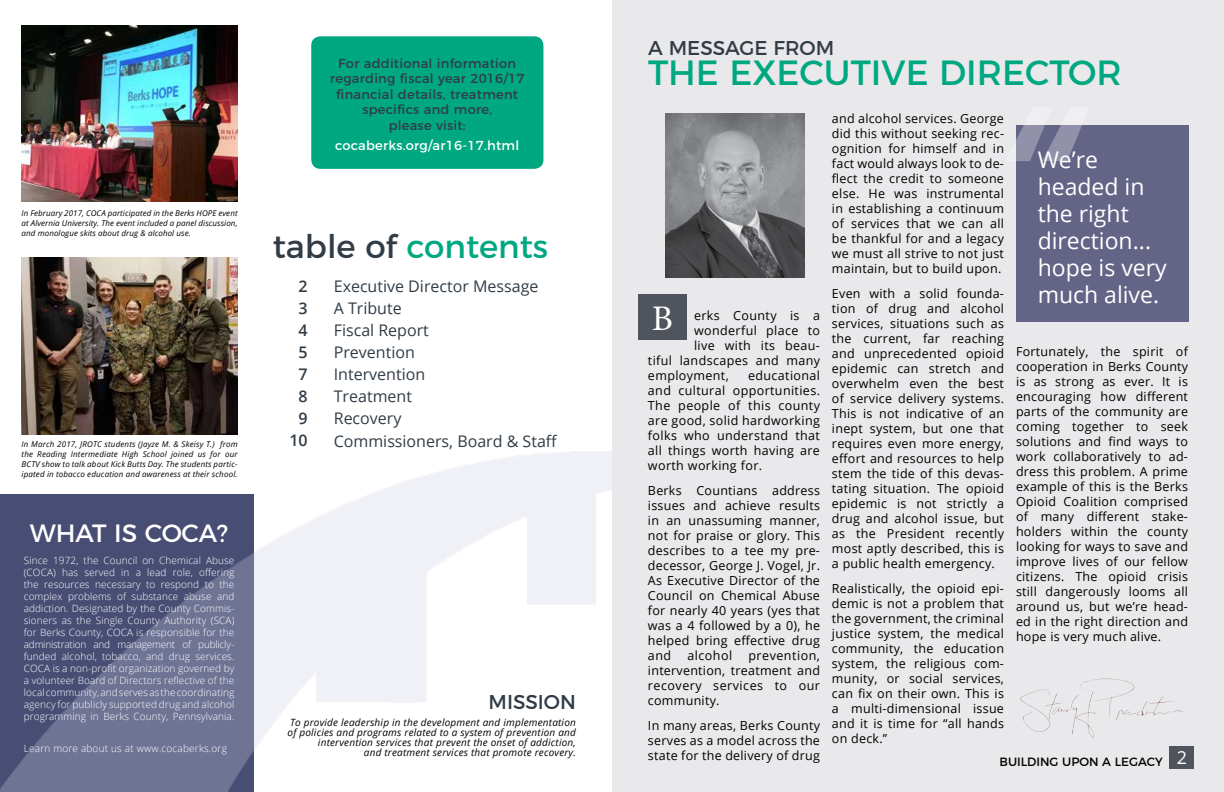
<style>
.page{position:relative;width:1224px;height:792px;background:#fff}
.page>*{position:absolute;margin:0;border:0;box-sizing:border-box;transform-origin:0 0}
.t1{font:36px "Minion Pro";color:#fff}
.t2{font:35px "Montserrat";color:#00a881}
.t3{font:32.5px "Montserrat";color:#00a881}
.t4{font:25px "Montserrat";letter-spacing:-.005em;color:#fff}
.t5{font:23px/27px "Open Sans";color:#fff}
.t6{font:20px "Montserrat";color:#313c46}
.t7{font:16px/22px "Open Sans";color:#313c46}
.t8{font:600 16px/22.1px "Open Sans";color:#313c46;text-align:center}
.t9{font:13px/15.6px "Montserrat";letter-spacing:.02em;color:#313c46;text-align:center}
.t10{font:13px "Montserrat";letter-spacing:.02em;color:#fff}
.t11{font:12.5px/15px "Open Sans";letter-spacing:.02em;color:#000;text-align:justify}
.t12{font:12.5px "Open Sans";letter-spacing:.04em;color:#000}
.t13{font:12px "Montserrat";color:#000}
.t14{font:300 10px/12px "Open Sans";letter-spacing:.01em;color:#fff;text-align:justify}
.t15{font:italic 10px/10px "Open Sans";letter-spacing:.02em;color:#000;text-align:right}
.t16{font:italic 8px/10px "Open Sans";letter-spacing:.015em;color:#000;text-align:justify}
.s1{color:#313c46}
.s2{font-family:"Open Sans";font-size:18px;color:#fff}
</style>
<div class="page">
<div style="left:612px;top:0;width:612px;height:792px;background:#e9e8ea"></div>
<img style="left:21px;top:258px;width:217px;height:176px">
<img style="left:22px;top:25px;width:216px;height:176px">
<div style="left:1170px;top:746px;width:24px;height:23px;background:#50545d"></div>
<div style="left:1016px;top:125px;width:172px;height:196px;background:#636486"></div>
<svg style="left:1016px;top:125px;width:66px;height:36px"></svg>
<div style="left:638px;top:294px;width:49px;height:46px;background:#50545d"></div>
<img style="left:666px;top:113px;width:138px;height:165px">
<img style="left:1020px;top:678px;width:163px;height:60px">
<img style="left:0;top:451px;width:612px;height:341px">
<div style="left:311px;top:36px;width:232px;height:133px;background:#00a881;border-radius:9px"></div>
<p class="t16" style="left:22px;top:207px;width:218px">In February 2017, COCA participated in the Berks HOPE event at Alvernia University. The event included a panel discussion, and monologue skits about drug &amp; alcohol use.</p>
<p class="t16" style="left:22px;top:439px;width:218px">In March 2017, JROTC students (Jayze M. &amp; Skeisy T.) from the Reading Intermediate High School joined us for our BCTV show to talk about Kick Butts Day. The students partic&shy;ipated in tobacco education and awareness at their school.</p>
<h3 class="t4" style="left:30px;top:513px;width:200px">WHAT IS COCA?</h3>
<p class="t14" style="left:24px;top:554px;width:212px">Since 1972, the Council on Chemical Abuse (COCA) has served in a lead role, offering the resources necessary to respond to the complex problems of substance abuse and addiction. Designated by the County Commis&shy;sioners as the Single County Authority (SCA) for Berks County, COCA is responsible for the administration and management of publicly&shy;funded alcohol, tobacco, and drug services.<br>COCA is a non-profit organization governed by a volunteer Board of Directors reflective of the local community, and serves as the coordinating agency for publicly supported drug and alcohol programming in Berks County, Pennsylvania.</p>
<p class="t14" style="left:24px;top:742px;width:205px">Learn more about us at www.cocaberks.org</p>
<p class="t9" style="left:330px;top:54px;width:196px">For additional information regarding fiscal year 2016/17 financial details, treatment specifics and more,<br>please visit:</p>
<p class="t10" style="left:335px;top:135px;width:186px">cocaberks.org/ar16-17.html</p>
<h3 class="t3" style="left:273px;top:221px;width:277px"><span class="s1">table of</span> contents</h3>
<p class="t7" style="left:334px;top:274px;width:206px">Executive Director Message<br>A Tribute<br>Fiscal Report<br>Prevention<br>Intervention<br>Treatment<br>Recovery</p>
<p class="t7" style="left:334px;top:430px;width:225px">Commissioners, Board &amp; Staff</p>
<p class="t8" style="left:290px;top:275px;width:20px">2<br>3<br>4<br>5<br>7<br>8<br>9<br>10</p>
<h3 class="t6" style="left:489px;top:686px;width:89px">MISSION</h3>
<p class="t15" style="left:288px;top:717px;width:290px">To provide leadership in the development and implementation of policies and programs related to a system of prevention and intervention services that prevent the onset of addiction,<br>and treatment services that promote recovery.</p>
<h3 class="t6" style="left:648px;top:32px;width:188px">A MESSAGE FROM</h3>
<h2 class="t2" style="left:648px;top:45px;width:475px">THE EXECUTIVE DIRECTOR</h2>
<h1 class="t1" style="left:652px;top:294px;width:23px">B</h1>
<p class="t11" style="left:694px;top:307px;width:127px">erks County is a</p>
<p class="t11" style="left:694px;top:322px;width:127px">wonderful place to</p>
<p class="t11" style="left:694px;top:337px;width:127px">live with its beau-</p>
<p class="t11" style="left:648px;top:352px;width:174px">tiful landscapes and many</p>
<p class="t11" style="left:648px;top:367px;width:82px">employment,</p>
<p class="t11" style="left:648px;top:367px;width:174px;text-indent:100px">educational and cultural opportunities.<br>The people of this county are good, solid hardworking folks who understand that all things worth having are worth working for.</p>
<p class="t11" style="left:648px;top:482px;width:174px">Berks Countians address issues and achieve results in an unassuming manner, not for praise or glory. This describes to a tee my pre&shy;decessor, George J. Vogel, Jr.<br>As Executive Director of the Council on Chemical Abuse for nearly 40 years (yes that was a 4 followed by a 0), he helped bring effective drug and</p>
<p class="t12" style="left:687px;top:646px;width:46px">alcohol</p>
<p class="t11" style="left:648px;top:647px;width:174px;text-indent:100px">prevention, intervention, treatment and recovery services to our community.</p>
<p class="t11" style="left:648px;top:717px;width:174px">In many areas, Berks County serves as a model across the state for the delivery of drug</p>
<p class="t11" style="left:832px;top:110px;width:174px">and alcohol services. George did this without seeking rec&shy;ognition for himself and in fact would always look to de&shy;flect the credit to someone else. He was instrumental in establishing a continuum of services that we can all be thankful for and a legacy we must all strive to not just maintain, but to build upon.</p>
<p class="t11" style="left:832px;top:285px;width:174px">Even with a solid founda&shy;tion of drug and alcohol services, situations such as the current, far reaching and unprecedented opioid epidemic can stretch and overwhelm even the best of service delivery systems.<br>This is not indicative of an inept system, but one that requires even more energy, effort and resources to help stem the tide of this devas&shy;tating situation. The opioid epidemic is not strictly a drug and alcohol issue, but as the President recently most aptly described, this is a public health emergency.</p>
<p class="t11" style="left:832px;top:580px;width:174px">Realistically, the opioid epi&shy;demic is not a problem that the government, the criminal justice system, the medical community, the education system, the religious com&shy;munity, or social services, can fix on their own. This is a multi-dimensional issue and it is time for “all hands on deck.”</p>
<h3 class="t5" style="left:1038px;top:145px;width:131px">We’re headed in the right direction... hope is very much alive.</h3>
<p class="t11" style="left:1016px;top:344px;width:174px">Fortunately, the spirit of cooperation in Berks County is as strong as ever. It is encouraging how different parts of the community are coming together to seek solutions and find ways to work collaboratively to ad&shy;dress this problem. A prime example of this is the Berks Opioid Coalition comprised of many different stake&shy;holders within the county looking for ways to save and improve lives of our fellow citizens. The opioid crisis still dangerously looms all around us, but we’re head&shy;ed in the right direction and hope is very much alive.</p>
<p class="t13" style="left:1000px;top:752px;width:189px">BUILDING UPON A LEGACY <span class="s2">2</span></p>
</div>
